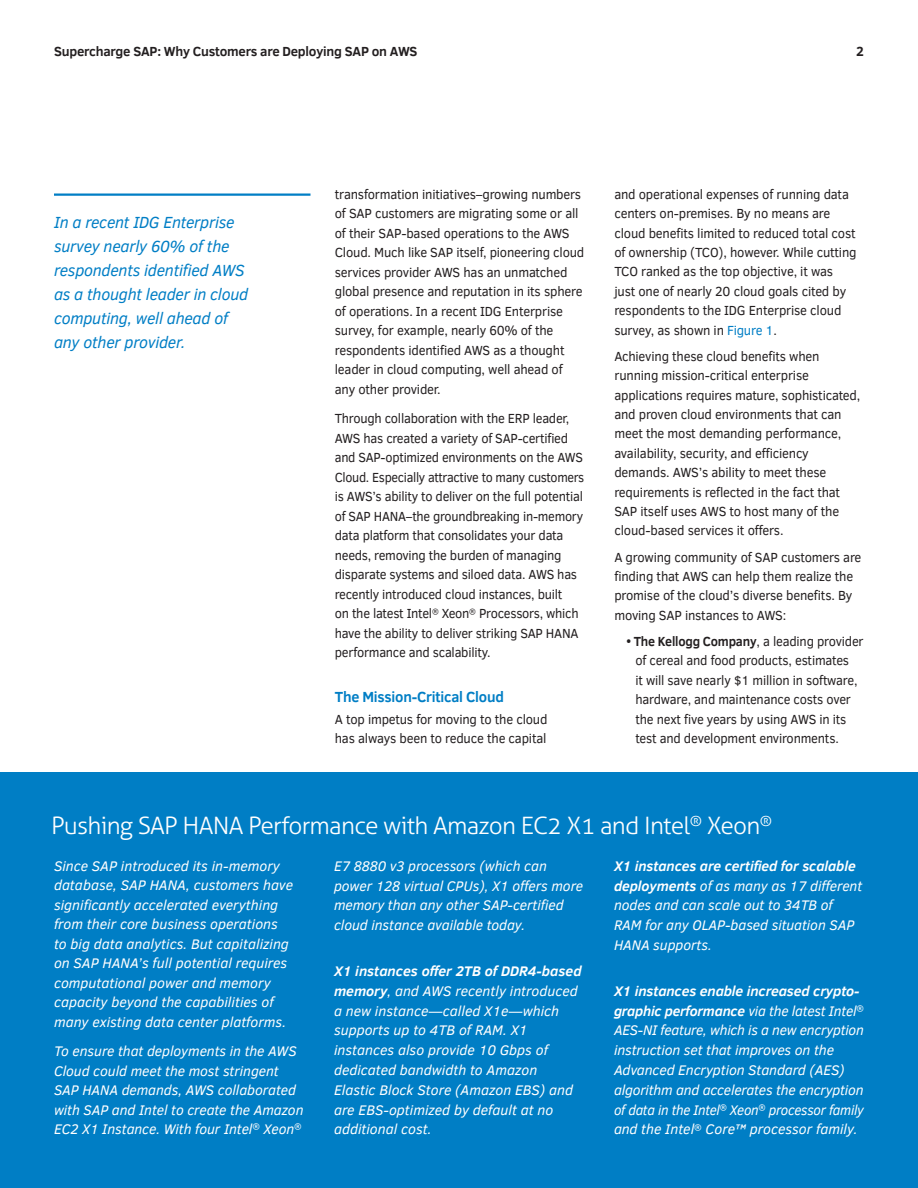
<style>
.page{position:relative;width:918px;height:1188px;background:#fff}
.page>*{position:absolute;margin:0;border:0;box-sizing:border-box;transform-origin:0 0}
.t1{font:300 24px "Aller";letter-spacing:-.03em;color:#fff}
.t2{font:italic 16.5px/24px "Clear Sans";letter-spacing:-.015em;color:#007ec5}
.Subhead{font:700 15px "Clear Sans";letter-spacing:-.015em;color:#007ec5;scale:.96 1}
.t3{font:italic 14.25px/19.8px "Clear Sans";letter-spacing:-.005em;color:#fff}
.Body{font:13.5px/19.4px "Clear Sans";letter-spacing:-.015em;color:#231f20;scale:.96 1}
.Body-2{font:13.5px/19.5px "Clear Sans";letter-spacing:-.015em;color:#231f20;scale:.95 1}
.t4{font:700 13.5px "Clear Sans";letter-spacing:-.015em;color:#231f20}
.s1{color:#007ec5}
.s2{font-weight:700}
</style>
<div class="page">
<hr style="left:54px;top:194px;width:256px;height:2px;background:#007ec5">
<div style="left:0;top:772px;width:918px;height:416px;background:#007ec5"></div>
<p class="t4" style="left:54px;top:41px;width:365px">Supercharge SAP: Why Customers are Deploying SAP on AWS</p>
<p class="t4" style="left:856px;top:41px;width:9px">2</p>
<p class="t2" style="left:54px;top:210px;width:196px">In a recent IDG Enterprise survey nearly 60% of the respondents identified AWS as a thought leader in cloud computing, well ahead of any other provider.</p>
<p class="Body" style="left:335px;top:184px;width:261px">transformation initiatives–growing numbers of SAP customers are migrating some or all of their SAP-based operations to the AWS Cloud. Much like SAP itself, pioneering cloud services provider AWS has an unmatched global presence and reputation in its sphere of operations. In a recent IDG Enterprise survey, for example, nearly 60% of the respondents identified AWS as a thought leader in cloud computing, well ahead of any other provider.</p>
<p class="Body-2" style="left:335px;top:409px;width:264px">Through collaboration with the ERP leader, AWS has created a variety of SAP-certified and SAP-optimized environments on the AWS Cloud. Especially attractive to many customers is AWS’s ability to deliver on the full potential of SAP HANA–the groundbreaking in-memory data platform that consolidates your data needs, removing the burden of managing disparate systems and siloed data. AWS has recently introduced cloud instances, built<br>on the latest Intel<sup>®</sup> Xeon<sup>®</sup> Processors, which have the ability to deliver striking SAP HANA performance and scalability.</p>
<p class="Subhead" style="left:335px;top:686px;width:178px">The Mission-Critical Cloud</p>
<p class="Body" style="left:335px;top:709px;width:223px">A top impetus for moving to the cloud has always been to reduce the capital</p>
<p class="Body" style="left:614px;top:184px;width:254px">and operational expenses of running data centers on-premises. By no means are cloud benefits limited to reduced total cost of ownership (TCO), however. While cutting TCO ranked as the top objective, it was just one of nearly 20 cloud goals cited by respondents to the IDG Enterprise cloud survey, as shown in <span class="s1">Figure 1</span>.</p>
<p class="Body" style="left:614px;top:346px;width:258px">Achieving these cloud benefits when running mission-critical enterprise applications requires mature, sophisticated, and proven cloud environments that can meet the most demanding performance, availability, security, and efficiency demands. AWS’s ability to meet these requirements is reflected in the fact that SAP itself uses AWS to host many of the cloud-based services it offers.</p>
<p class="Body" style="left:614px;top:547px;width:259px">A growing community of SAP customers are finding that AWS can help them realize the promise of the cloud’s diverse benefits. By moving SAP instances to AWS:</p>
<p class="Body-2" style="left:635px;top:632px;width:242px;text-indent:-9px"><span class="s2">• The Kellogg Company</span>, a leading provider of cereal and food products, estimates<br>it will save nearly $1 million in software, hardware, and maintenance costs over the next five years by using AWS in its test and development environments.</p>
<p class="t1" style="left:51px;top:811px;width:723px">Pushing SAP HANA Performance with Amazon EC2 X1 and Intel<sup>®</sup> Xeon<sup>®</sup></p>
<p class="t3" style="left:54px;top:856px;width:241px">Since SAP introduced its in-memory database, SAP HANA, customers have significantly accelerated everything from their core business operations to big data analytics. But capitalizing on SAP HANA’s full potential requires computational power and memory capacity beyond the capabilities of many existing data center platforms.</p>
<p class="t3" style="left:54px;top:1041px;width:251px">To ensure that deployments in the AWS Cloud could meet the most stringent SAP HANA demands, AWS collaborated with SAP and Intel to create the Amazon EC2 X1 Instance. With four Intel<sup>®</sup> Xeon<sup>®</sup></p>
<p class="t3" style="left:334px;top:856px;width:251px">E7 8880 v3 processors (which can power 128 virtual CPUs), X1 offers more memory than any other SAP-certified cloud instance available today.</p>
<p class="t3" style="left:334px;top:961px;width:249px"><span class="s2">X1 instances offer 2TB of DDR4-based memory</span>, and AWS recently introduced a new instance—called X1e—which supports up to 4TB of RAM. X1 instances also provide 10 Gbps of dedicated bandwidth to Amazon<br>Elastic Block Store (Amazon EBS) and are EBS-optimized by default at no additional cost.</p>
<p class="t3" style="left:614px;top:856px;width:250px"><span class="s2">X1 instances are certified for scalable deployments</span> of as many as 17 different nodes and can scale out to 34TB of<br>RAM for any OLAP-based situation SAP<br>HANA supports.</p>
<p class="t3" style="left:614px;top:981px;width:251px"><span class="s2">X1 instances enable increased crypto&shy;graphic performance</span> via the latest Intel<sup>® </sup>AES-NI feature, which is a new encryption instruction set that improves on the Advanced Encryption Standard (AES) algorithm and accelerates the encryption of data in the Intel<sup>®</sup> Xeon<sup>®</sup> processor family and the Intel<sup>®</sup> Core™ processor family.</p>
</div>
